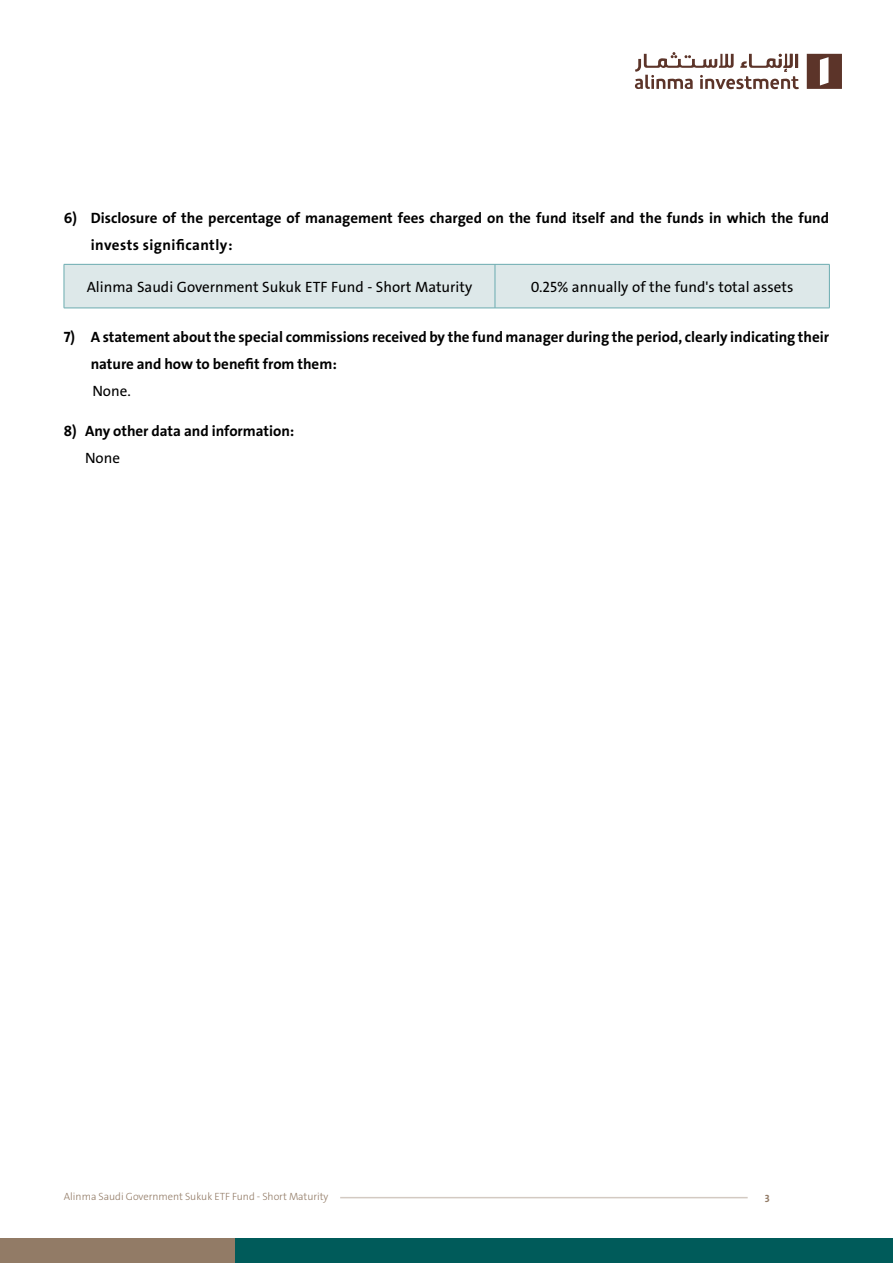
<style>
.page{position:relative;width:893px;height:1263px;background:#fff}
.page>*{position:absolute;margin:0;border:0;box-sizing:border-box;transform-origin:0 0}
.t1{font:700 15px "Bahij The Sans Arabic";color:#000}
.t2{font:15px "Alinma The Sans";color:#000}
.t3{font:700 15px "Bahij The Sans Arabic";letter-spacing:.03em;color:#000}
.t4{font:300 10.5px "Bahij The Sans Arabic";color:#927b66}
.t5{font:700 10.5px "Bahij The Sans Arabic";color:#927b66}
</style>
<div class="page">
<div style="left:635px;top:52px;width:207px;height:38px;background:linear-gradient(to bottom,#fff,#fff)"></div>
<svg style="left:635px;top:52px;width:164px;height:37px"></svg>
<svg style="left:807px;top:54px;width:35px;height:35px"></svg>
<hr style="left:340px;top:1197px;width:408px;height:1px;background:#d3cac2">
<div style="left:0;top:1239px;width:236px;height:24px;background:#927b66"></div>
<div style="left:236px;top:1239px;width:657px;height:24px;background:#005b5a"></div>
<div style="left:65px;top:265px;width:764px;height:43px;background:#dde8e9"></div>
<hr style="left:64px;top:264px;width:431px;height:1px;background:#6aabb0">
<hr style="left:64px;top:264px;width:1px;height:44px;background:#6aabb0">
<hr style="left:495px;top:264px;width:335px;height:1px;background:#6aabb0">
<hr style="left:495px;top:264px;width:1px;height:44px;background:#6aabb0">
<hr style="left:829px;top:264px;width:1px;height:44px;background:#6aabb0">
<hr style="left:64px;top:308px;width:431px;height:1px;background:#6aabb0">
<hr style="left:495px;top:308px;width:335px;height:1px;background:#6aabb0">
<p class="t1" style="left:64px;top:209px;width:15px">)6</p>
<p class="t1" style="left:91px;top:209px;width:740px">Disclosure of the percentage of management fees charged on the fund itself and the funds in which the fund</p>
<p class="t3" style="left:91px;top:236px;width:143px">invests significantly:</p>
<p class="t1" style="left:64px;top:328px;width:13px">)7</p>
<p class="t1" style="left:64px;top:422px;width:14px">)8</p>
<p class="t2" style="left:531px;top:277px;width:264px">0.25% annually of the fund s' total assets</p>
<p class="t2" style="left:87px;top:277px;width:387px">Alinma Saudi Government Sukuk ETF Fund - Short Maturity</p>
<p class="t1" style="left:91px;top:328px;width:740px">A statement about the special commissions received by the fund manager during the period, clearly indicating their</p>
<p class="t1" style="left:91px;top:355px;width:248px">nature and how to benefit from them:</p>
<p class="t2" style="left:92px;top:381px;width:40px">None.</p>
<p class="t1" style="left:85px;top:422px;width:211px">Any other data and information:</p>
<p class="t2" style="left:85px;top:448px;width:37px">None</p>
<p class="t4" style="left:64px;top:1187px;width:266px">Alinma Saudi Government Sukuk ETF Fund - Short Maturity</p>
<p class="t5" style="left:765px;top:1192px;width:6px">3</p>
</div>
